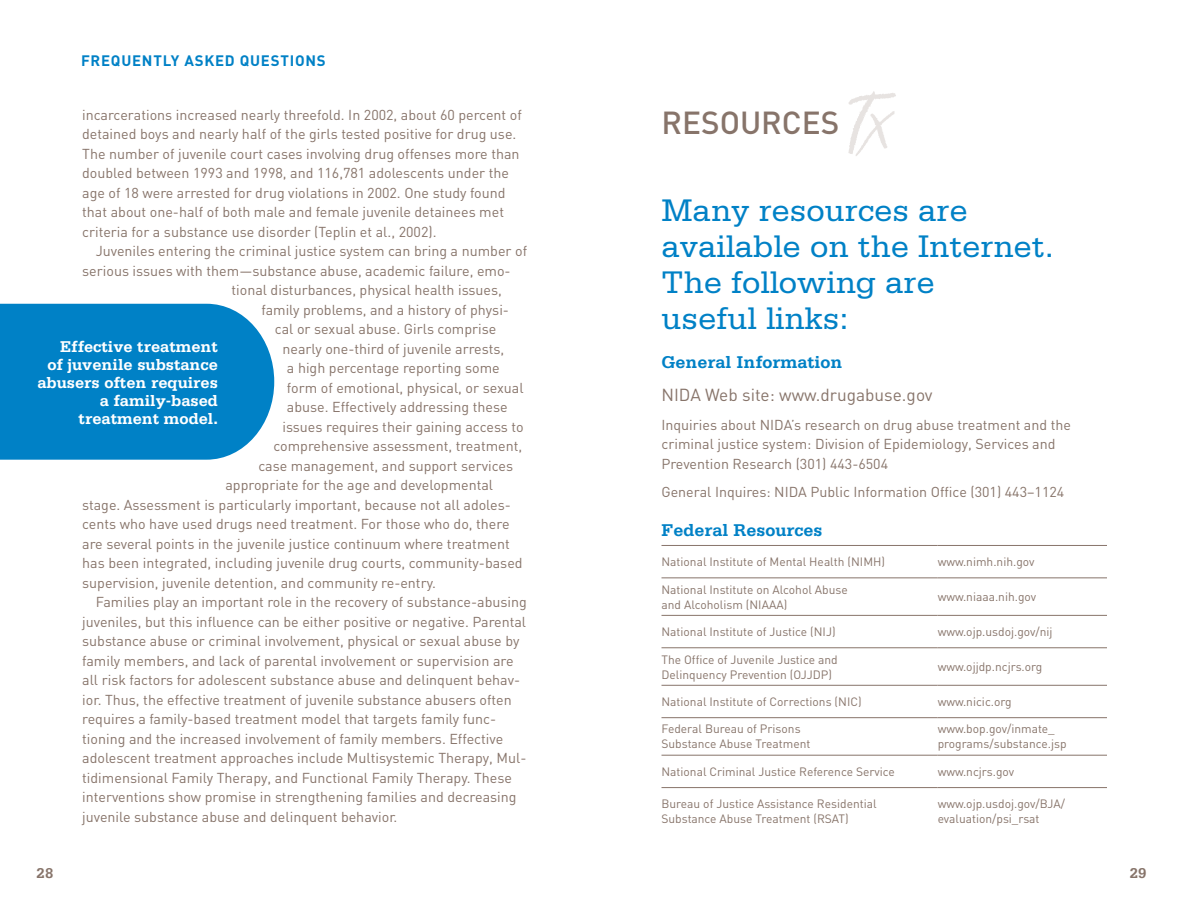
<style>
.page{position:relative;width:1188px;height:918px;background:#fff}
.page>*{position:absolute;margin:0;border:0;box-sizing:border-box;transform-origin:0 0}
.t1{font:33px/36px "Serifa";color:#0081c6}
.t2{font:500 31.5px "DIN";color:#87746a}
.t3{font:700 18px "Serifa";color:#0081c6}
.t4{font:17.25px "DIN";color:#87746a}
.t5{font:700 16.5px/18px "Serifa";color:#fff;text-align:right}
.t6{font:700 15px "DIN";letter-spacing:.05em;color:#0081c6}
.t7{font:700 15px "Serifa";color:#87746a}
.t8{font:14.25px/19.5px "DIN";color:#87746a}
.t9{font:12px/15px "DIN";color:#87746a}
</style>
<div class="page">
<div style="left:0;top:304px;width:274px;height:156px;background:#0081c6"></div>
<svg style="left:848px;top:91px;width:48px;height:65px"></svg>
<hr style="left:662px;top:545px;width:276px;height:1px;background:#87746a">
<hr style="left:938px;top:545px;width:169px;height:1px;background:#87746a">
<hr style="left:662px;top:577px;width:276px;height:1px;background:#87746a">
<hr style="left:938px;top:577px;width:169px;height:1px;background:#87746a">
<hr style="left:662px;top:615px;width:276px;height:1px;background:#87746a">
<hr style="left:938px;top:615px;width:169px;height:1px;background:#87746a">
<hr style="left:662px;top:647px;width:276px;height:1px;background:#87746a">
<hr style="left:938px;top:647px;width:169px;height:1px;background:#87746a">
<hr style="left:662px;top:685px;width:276px;height:1px;background:#87746a">
<hr style="left:938px;top:685px;width:169px;height:1px;background:#87746a">
<hr style="left:662px;top:717px;width:276px;height:1px;background:#87746a">
<hr style="left:938px;top:717px;width:169px;height:1px;background:#87746a">
<hr style="left:662px;top:755px;width:276px;height:1px;background:#87746a">
<hr style="left:938px;top:755px;width:169px;height:1px;background:#87746a">
<hr style="left:662px;top:787px;width:276px;height:1px;background:#87746a">
<hr style="left:938px;top:787px;width:169px;height:1px;background:#87746a">
<p class="t6" style="left:81px;top:51px;width:246px">FREQUENTLY ASKED QUESTIONS</p>
<p class="t8" style="left:82px;top:104px;width:441px">incarcerations increased nearly threefold. In 2002, about 60 percent of detained boys and nearly half of the girls tested positive for drug use.<br>The number of juvenile court cases involving drug offenses more than doubled between 1993 and 1998, and 116,781 adolescents under the age of 18 were arrested for drug violations in 2002. One study found that about one-half of both male and female juvenile detainees met criteria for a substance use disorder (Teplin et al., 2002).</p>
<p class="t8" style="left:96px;top:241px;width:433px">Juveniles entering the criminal justice system can bring a number of</p>
<p class="t8" style="left:82px;top:260px;width:430px">serious issues with them—substance abuse, academic failure, emo-</p>
<p class="t8" style="left:231px;top:280px;width:272px">tional disturbances, physical health issues,</p>
<p class="t8" style="left:261px;top:299px;width:249px">family problems, and a history of physi-</p>
<p class="t8" style="left:275px;top:319px;width:223px">cal or sexual abuse. Girls comprise</p>
<p class="t8" style="left:282px;top:338px;width:223px">nearly one-third of juvenile arrests,</p>
<p class="t8" style="left:287px;top:358px;width:214px">a high percentage reporting some</p>
<p class="t8" style="left:287px;top:377px;width:238px">form of emotional, physical, or sexual</p>
<p class="t8" style="left:287px;top:397px;width:222px">abuse. Effectively addressing these</p>
<p class="t8" style="left:282px;top:416px;width:243px">issues requires their gaining access to</p>
<p class="t8" style="left:273px;top:436px;width:250px">comprehensive assessment, treatment,</p>
<p class="t8" style="left:258px;top:455px;width:256px">case management, and support services</p>
<p class="t8" style="left:225px;top:475px;width:269px">appropriate for the age and developmental</p>
<p class="t8" style="left:82px;top:494px;width:430px">stage. Assessment is particularly important, because not all adoles-</p>
<p class="t8" style="left:82px;top:514px;width:429px">cents who have used drugs need treatment. For those who do, there</p>
<p class="t8" style="left:82px;top:533px;width:429px">are several points in the juvenile justice continuum where treatment</p>
<p class="t8" style="left:82px;top:553px;width:442px">has been integrated, including juvenile drug courts, community-based</p>
<p class="t8" style="left:82px;top:572px;width:355px">supervision, juvenile detention, and community re-entry.</p>
<p class="t8" style="left:96px;top:592px;width:433px">Families play an important role in the recovery of substance-abusing</p>
<p class="t8" style="left:82px;top:611px;width:446px">juveniles, but this influence can be either positive or negative. Parental</p>
<p class="t8" style="left:82px;top:631px;width:439px">substance abuse or criminal involvement, physical or sexual abuse by</p>
<p class="t8" style="left:82px;top:650px;width:433px">family members, and lack of parental involvement or supervision are</p>
<p class="t8" style="left:82px;top:670px;width:439px">all risk factors for adolescent substance abuse and delinquent behav-</p>
<p class="t8" style="left:82px;top:689px;width:431px">ior. Thus, the effective treatment of juvenile substance abusers often</p>
<p class="t8" style="left:82px;top:709px;width:416px">requires a family-based treatment model that targets family func-</p>
<p class="t8" style="left:82px;top:728px;width:423px">tioning and the increased involvement of family members. Effective</p>
<p class="t8" style="left:82px;top:748px;width:446px">adolescent treatment approaches include Multisystemic Therapy, Mul-</p>
<p class="t8" style="left:82px;top:767px;width:431px">tidimensional Family Therapy, and Functional Family Therapy. These</p>
<p class="t8" style="left:82px;top:787px;width:436px">interventions show promise in strengthening families and decreasing</p>
<p class="t8" style="left:82px;top:806px;width:317px">juvenile substance abuse and delinquent behavior.</p>
<p class="t5" style="left:37px;top:337px;width:182px">Effective treatment<br>of juvenile substance abusers often requires a family-based treatment model.</p>
<h2 class="t2" style="left:662px;top:103px;width:21px">RESOURCES</h2>
<h1 class="t1" style="left:662px;top:193px;width:394px">Many resources are available on the Internet.<br>The following are<br>useful links:</h1>
<p class="t3" style="left:662px;top:352px;width:183px">General Information</p>
<p class="t4" style="left:662px;top:384px;width:273px">NIDA Web site: www.drugabuse.gov</p>
<p class="t8" style="left:662px;top:415px;width:411px">Inquiries about NIDA’s research on drug abuse treatment and the criminal justice system: Division of Epidemiology, Services and<br>Prevention Research (301) 443-6504</p>
<p class="t8" style="left:662px;top:482px;width:404px">General Inquires: NIDA Public Information Office (301) 443–1124</p>
<p class="t3" style="left:662px;top:519px;width:163px">Federal Resources</p>
<p class="t9" style="left:662px;top:554px;width:225px">National Institute of Mental Health (NIMH)</p>
<p class="t9" style="left:938px;top:554px;width:98px">www.nimh.nih.gov</p>
<p class="t9" style="left:662px;top:582px;width:188px">National Institute on Alcohol Abuse and Alcoholism (NIAAA)</p>
<p class="t9" style="left:938px;top:589px;width:100px">www.niaaa.nih.gov</p>
<p class="t9" style="left:662px;top:624px;width:176px">National Institute of Justice (NIJ)</p>
<p class="t9" style="left:938px;top:624px;width:116px">www.ojp.usdoj.gov/nij</p>
<p class="t9" style="left:662px;top:651px;width:178px">The Office of Juvenile Justice and<br>Delinquency Prevention (OJJDP)</p>
<p class="t9" style="left:938px;top:659px;width:106px">www.ojjdp.ncjrs.org</p>
<p class="t9" style="left:662px;top:694px;width:202px">National Institute of Corrections (NIC)</p>
<p class="t9" style="left:938px;top:694px;width:75px">www.nicic.org</p>
<p class="t9" style="left:662px;top:721px;width:150px">Federal Bureau of Prisons<br>Substance Abuse Treatment</p>
<p class="t9" style="left:938px;top:721px;width:130px">www.bop.gov/inmate_ programs/substance.jsp</p>
<p class="t9" style="left:662px;top:764px;width:235px">National Criminal Justice Reference Service</p>
<p class="t9" style="left:938px;top:764px;width:78px">www.ncjrs.gov</p>
<p class="t9" style="left:662px;top:795px;width:217px">Bureau of Justice Assistance Residential<br>Substance Abuse Treatment (RSAT)</p>
<p class="t9" style="left:938px;top:795px;width:129px">www.ojp.usdoj.gov/BJA/ evaluation/psi_rsat</p>
<p class="t7" style="left:37px;top:864px;width:9px">28</p>
<p class="t7" style="left:1130px;top:865px;width:9px">29</p>
</div>
